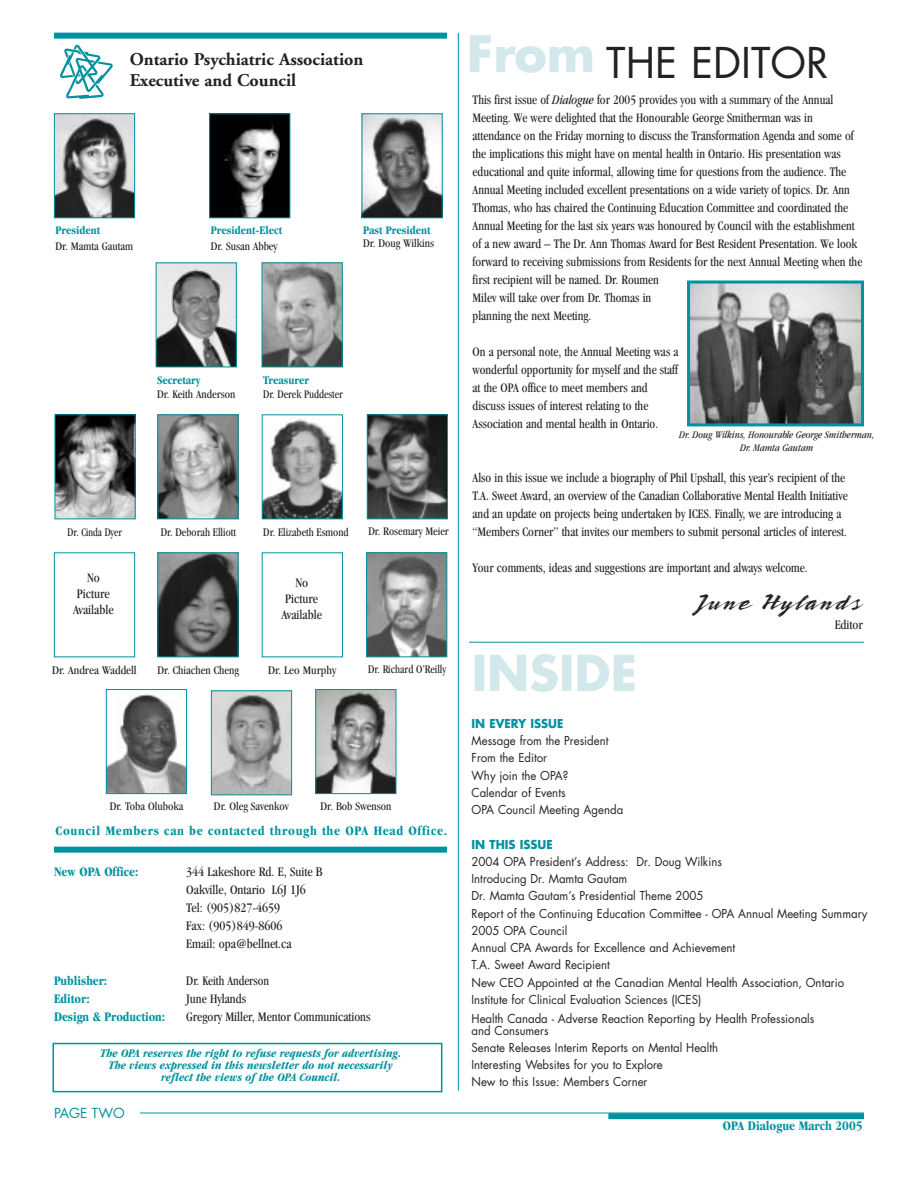
<style>
.page{position:relative;width:918px;height:1188px;background:#fff}
.page>*{position:absolute;margin:0;border:0;box-sizing:border-box;transform-origin:0 0}
.t1{font:700 48px "Futura";color:#d3e8ea}
.t2{font:41.25px "Futura";color:#222124}
.t3{font:24px "Bronx Plain";color:#222124}
.t4{font:700 18px/21px "Adobe Garamond";color:#222124}
.t5{font:condensed 13.5px/18px "Garamond";color:#222124;scale:.96 1}
.t6{font:condensed 13.5px/18px "Garamond";color:#222124;text-align:center}
.t7{font:700 condensed 13.5px "Garamond";color:#00929f}
.t8{font:700 condensed 13.5px "Garamond";letter-spacing:.05em;color:#00929f}
.t9{font:condensed 13.5px "Garamond";color:#222124;scale:.94 1}
.t10{font:13.5px "Futura";color:#00929f}
.t11{font:12px/17.2px "Futura";color:#222124;scale:.95 1}
.t12{font:italic 700 condensed 12px/12px "Garamond";color:#00929f;text-align:center}
.t13{font:condensed 12px "Garamond";color:#222124}
.t14{font:700 condensed 12px "Garamond";color:#00929f}
.t15{font:condensed 12px "Garamond";color:#222124;scale:.94 1}
.t16{font:condensed 12px "Garamond";color:#222124;scale:.96 1}
.t17{font:condensed 12px "Garamond";color:#222124;scale:1.05 1}
.t18{font:700 12px "Futura";color:#00929f;scale:.95 1}
.t19{font:condensed 12px "Garamond";color:#222124;scale:.89 1}
.t20{font:italic condensed 10.5px/12.6px "Garamond";color:#222124;text-align:center}
.s1{font-weight:700;font-size:48.9px;color:#d3e8ea}
.s2{font-style:italic}
</style>
<div class="page">
<div style="left:52px;top:1043px;width:390px;height:49px;border:2px solid #00929f"></div>
<hr style="left:54px;top:1113px;width:810px;height:1px;background:#00929f">
<div style="left:608px;top:1113px;width:256px;height:6px;background:#00929f"></div>
<div style="left:54px;top:1107px;width:86px;height:29px;background:#fff"></div>
<svg style="left:60px;top:44px;width:53px;height:55px"></svg>
<img style="left:56px;top:115px;width:77px;height:101px">
<div style="left:54px;top:113px;width:81px;height:105px;border:1px solid #00929f"></div>
<img style="left:211px;top:115px;width:77px;height:101px">
<div style="left:209px;top:113px;width:81px;height:105px;border:1px solid #00929f"></div>
<img style="left:364px;top:115px;width:77px;height:101px">
<div style="left:362px;top:113px;width:81px;height:105px;border:1px solid #00929f"></div>
<img style="left:264px;top:264px;width:77px;height:101px">
<div style="left:262px;top:262px;width:81px;height:105px;border:1px solid #00929f"></div>
<div style="left:54px;top:33px;width:393px;height:6px;background:#00929f"></div>
<img style="left:160px;top:416px;width:76px;height:101px">
<div style="left:158px;top:414px;width:80px;height:105px;border:1px solid #00929f"></div>
<img style="left:158px;top:264px;width:77px;height:101px">
<div style="left:156px;top:262px;width:81px;height:105px;border:1px solid #00929f"></div>
<img style="left:369px;top:416px;width:77px;height:101px">
<div style="left:367px;top:414px;width:81px;height:105px;border:1px solid #00929f"></div>
<img style="left:264px;top:419px;width:77px;height:98px">
<div style="left:262px;top:414px;width:81px;height:105px;border:1px solid #00929f"></div>
<img style="left:57px;top:416px;width:77px;height:101px">
<div style="left:55px;top:414px;width:81px;height:105px;border:1px solid #00929f"></div>
<svg style="left:54px;top:552px;width:289px;height:106px"></svg>
<img style="left:317px;top:691px;width:77px;height:101px">
<div style="left:315px;top:689px;width:81px;height:105px;border:1px solid #00929f"></div>
<img style="left:108px;top:694px;width:77px;height:98px">
<div style="left:106px;top:689px;width:81px;height:105px;border:1px solid #00929f"></div>
<img style="left:213px;top:692px;width:77px;height:101px">
<div style="left:211px;top:690px;width:81px;height:105px;border:1px solid #00929f"></div>
<div style="left:54px;top:847px;width:393px;height:6px;background:#00929f"></div>
<hr style="left:458px;top:33px;width:1px;height:1058px;background:#00929f">
<img style="left:368px;top:554px;width:77px;height:101px">
<div style="left:366px;top:552px;width:81px;height:105px;border:1px solid #00929f"></div>
<hr style="left:469px;top:642px;width:395px;height:1px;background:#00929f">
<img style="left:691px;top:284px;width:169px;height:138px">
<div style="left:687px;top:280px;width:177px;height:146px;border:3px solid #00929f"></div>
<h3 class="t4" style="left:130px;top:51px;width:235px">Ontario Psychiatric Association<br>Executive and Council</h3>
<p class="t14" style="left:56px;top:225px;width:46px">President</p>
<p class="t13" style="left:56px;top:242px;width:79px">Dr. Mamta Gautam</p>
<p class="t14" style="left:211px;top:225px;width:73px">President-Elect</p>
<p class="t13" style="left:211px;top:242px;width:68px">Dr. Susan Abbey</p>
<p class="t14" style="left:363px;top:225px;width:69px">Past President</p>
<p class="t13" style="left:363px;top:239px;width:72px">Dr. Doug Wilkins</p>
<p class="t14" style="left:157px;top:376px;width:45px">Secretary</p>
<p class="t13" style="left:157px;top:389px;width:80px">Dr. Keith Anderson</p>
<p class="t14" style="left:263px;top:376px;width:47px">Treasurer</p>
<p class="t15" style="left:263px;top:389px;width:86px">Dr. Derek Puddester</p>
<p class="t19" style="left:68px;top:528px;width:62px">Dr. Cinda Dyer</p>
<p class="t16" style="left:161px;top:528px;width:80px">Dr. Deborah Elliott</p>
<p class="t16" style="left:263px;top:528px;width:90px">Dr. Elizabeth Esmond</p>
<p class="t13" style="left:368px;top:527px;width:82px">Dr. Rosemary Meier</p>
<p class="t6" style="left:73px;top:570px;width:42px;line-height:16.2px">No<br>Picture<br>Available</p>
<p class="t6" style="left:281px;top:575px;width:42px;line-height:16.2px">No<br>Picture<br>Available</p>
<p class="t17" style="left:52px;top:666px;width:82px">Dr. Andrea Waddell</p>
<p class="t13" style="left:158px;top:666px;width:83px">Dr. Chiachen Cheng</p>
<p class="t17" style="left:268px;top:666px;width:66px">Dr. Leo Murphy</p>
<p class="t15" style="left:368px;top:665px;width:84px">Dr. Richard O’Reilly</p>
<p class="t13" style="left:110px;top:802px;width:75px">Dr. Toba Oluboka</p>
<p class="t13" style="left:214px;top:802px;width:76px">Dr. Oleg Savenkov</p>
<p class="t13" style="left:321px;top:802px;width:72px">Dr. Bob Swenson</p>
<p class="t8" style="left:56px;top:826px;width:393px">Council Members can be contacted through the OPA Head Office.</p>
<p class="t7" style="left:54px;top:867px;width:86px">New OPA Office:</p>
<p class="t6" style="left:186px;top:864px;width:138px;text-align:left">344 Lakeshore Rd. E, Suite B<br>Oakville, Ontario L6J 1J6<br>Tel: (905)827-4659<br>Fax: (905)849-8606<br>Email: opa@bellnet.ca</p>
<p class="t7" style="left:54px;top:976px;width:55px">Publisher:</p>
<p class="t9" style="left:186px;top:976px;width:90px">Dr. Keith Anderson</p>
<p class="t7" style="left:54px;top:994px;width:37px">Editor:</p>
<p class="t6" style="left:186px;top:991px;width:61px">June Hylands</p>
<p class="t7" style="left:54px;top:1012px;width:113px">Design &amp; Production:</p>
<p class="t6" style="left:186px;top:1009px;width:186px">Gregory Miller, Mentor Communications</p>
<p class="t12" style="left:100px;top:1048px;width:302px">The OPA reserves the right to refuse requests for advertising.<br>The views expressed in this newsletter do not necessarily reflect the views of the OPA Council.</p>
<p class="t10" style="left:54px;top:1107px;width:72px">PAGE TWO</p>
<h2 class="t2" style="left:467px;top:44px;width:363px"><span class="s1">From</span> THE EDITOR</h2>
<p class="t5" style="left:473px;top:91px;width:408px">This first issue of <span class="s2">Dialogue</span> for 2005 provides you with a summary of the Annual Meeting. We were delighted that the Honourable George Smitherman was in attendance on the Friday morning to discuss the Transformation Agenda and some of the implications this might have on mental health in Ontario. His presentation was educational and quite informal, allowing time for questions from the audience. The Annual Meeting included excellent presentations on a wide variety of topics. Dr. Ann Thomas, who has chaired the Continuing Education Committee and coordinated the Annual Meeting for the last six years was honoured by Council with the establishment of a new award – The Dr. Ann Thomas Award for Best Resident Presentation. We look forward to receiving submissions from Residents for the next Annual Meeting when the first recipient will be named. Dr. Roumen<br>Milev will take over from Dr. Thomas in<br>planning the next Meeting.</p>
<p class="t5" style="left:473px;top:343px;width:216px">On a personal note, the Annual Meeting was a wonderful opportunity for myself and the staff at the OPA office to meet members and discuss issues of interest relating to the Association and mental health in Ontario.</p>
<p class="t20" style="left:679px;top:429px;width:197px">Dr. Doug Wilkins, Honourable George Smitherman,<br>Dr. Mamta Gautam</p>
<p class="t5" style="left:473px;top:469px;width:392px">Also in this issue we include a biography of Phil Upshall, this year’s recipient of the T.A. Sweet Award, an overview of the Canadian Collaborative Mental Health Initiative and an update on projects being undertaken by ICES. Finally, we are introducing a “Members Corner” that invites our members to submit personal articles of interest.</p>
<p class="t5" style="left:473px;top:559px;width:351px">Your comments, ideas and suggestions are important and always welcome.</p>
<h3 class="t3" style="left:697px;top:595px;width:168px">June Hylands</h3>
<p class="t6" style="left:835px;top:617px;width:30px">Editor</p>
<h1 class="t1" style="left:472px;top:652px;width:167px">INSIDE</h1>
<p class="t18" style="left:472px;top:718px;width:98px">IN EVERY ISSUE</p>
<p class="t11" style="left:472px;top:733px;width:161px">Message from the President<br>From the Editor<br>Why join the OPA?<br>Calendar of Events<br>OPA Council Meeting Agenda</p>
<p class="t18" style="left:472px;top:839px;width:87px">IN THIS ISSUE</p>
<p class="t11" style="left:472px;top:854px;width:418px">2004 OPA President’s Address: Dr. Doug Wilkins<br>Introducing Dr. Mamta Gautam<br>Dr. Mamta Gautam’s Presidential Theme 2005<br>Report of the Continuing Education Committee - OPA Annual Meeting Summary 2005 OPA Council<br>Annual CPA Awards for Excellence and Achievement<br>T.A. Sweet Award Recipient<br>New CEO Appointed at the Canadian Mental Health Association, Ontario Institute for Clinical Evaluation Sciences (ICES)</p>
<p class="t11" style="left:472px;top:1013px;width:362px;line-height:12px">Health Canada - Adverse Reaction Reporting by Health Professionals and Consumers</p>
<p class="t11" style="left:472px;top:1040px;width:261px">Senate Releases Interim Reports on Mental Health<br>Interesting Websites for you to Explore<br>New to this Issue: Members Corner</p>
<p class="t7" style="left:723px;top:1121px;width:141px">OPA Dialogue March 2005</p>
</div>
